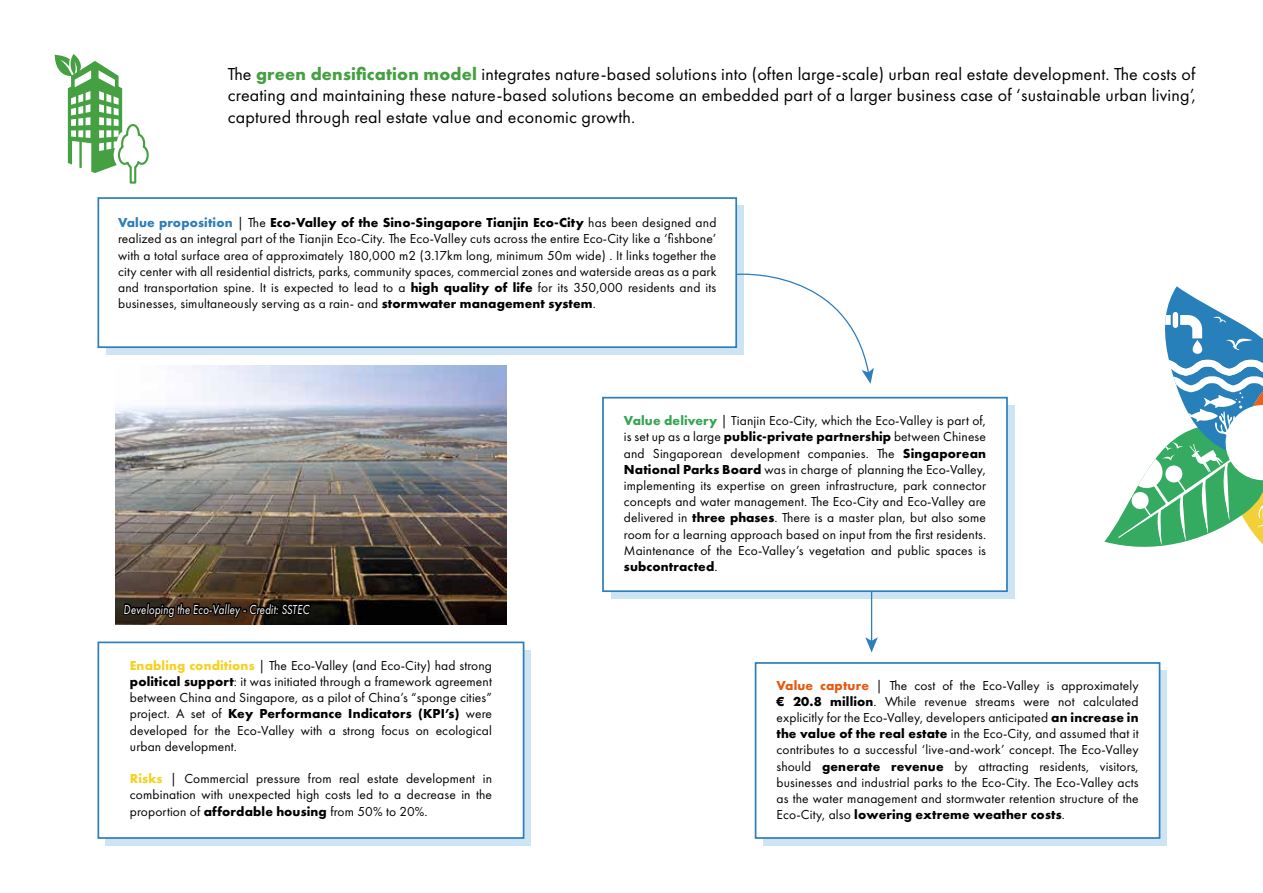
<style>
.page{position:relative;width:1263px;height:893px;background:#fff}
.page>*{position:absolute;margin:0;border:0;box-sizing:border-box;transform-origin:0 0}
.t1{font:18px/21.6px "Futura PT";letter-spacing:.01em;color:#000;text-align:justify}
.t2{font:13.5px/16.2px "Futura PT";letter-spacing:.01em;color:#000;text-align:justify}
.t3{font:italic 13.5px "Futura PT";letter-spacing:.02em;color:#fff;scale:.8 1}
.s1{font-weight:700;color:#45a041}
.s2{font-weight:700;color:#2d7ebb}
.s3{font-weight:700}
.s4{font-weight:700;color:#f6d11f}
.s5{font-weight:700;color:#35a452}
.s6{font-weight:700;color:#e6580f}
</style>
<div class="page">
<div style="left:106px;top:206px;width:638px;height:149px;background:#cde5f3"></div>
<div style="left:610px;top:405px;width:404px;height:194px;background:#cde5f3"></div>
<div style="left:763px;top:670px;width:404px;height:175px;background:#cde5f3"></div>
<div style="left:106px;top:650px;width:425px;height:195px;background:#cde5f3"></div>
<img style="left:115px;top:366px;width:392px;height:258px">
<svg style="left:122px;top:558px;width:191px;height:65px;background:#453525"></svg>
<div style="left:98px;top:198px;width:638px;height:149px;background:#fff"></div>
<div style="left:97px;top:197px;width:640px;height:151px;border:2px solid #2d7ebb"></div>
<div style="left:603px;top:398px;width:404px;height:193px;background:#fff"></div>
<div style="left:602px;top:397px;width:406px;height:195px;border:2px solid #2d7ebb"></div>
<div style="left:756px;top:663px;width:403px;height:175px;background:#fff"></div>
<div style="left:755px;top:662px;width:405px;height:177px;border:2px solid #2d7ebb"></div>
<div style="left:98px;top:642px;width:426px;height:196px;background:#fff"></div>
<div style="left:97px;top:641px;width:427px;height:198px;border:2px solid #2d7ebb"></div>
<svg style="left:736px;top:266px;width:138px;height:118px"></svg>
<hr style="left:871px;top:591px;width:1px;height:51px;background:#2d7ebb">
<svg style="left:865px;top:637px;width:13px;height:15px"></svg>
<svg style="left:54px;top:54px;width:95px;height:130px"></svg>
<svg style="left:1104px;top:286px;width:159px;height:261px"></svg>
<p class="t1" style="left:228px;top:63px;width:969px">The <span class="s1">green densification model</span> integrates nature-based solutions into (often large-scale) urban real estate development. The costs of creating and maintaining these nature-based solutions become an embedded part of a larger business case of ‘sustainable urban living’, captured through real estate value and economic growth.</p>
<p class="t2" style="left:118px;top:215px;width:600px"><span class="s2">Value proposition</span> | The <span class="s3">Eco-Valley of the Sino-Singapore Tianjin Eco-City</span> has been designed and realized as an integral part of the Tianjin Eco-City. The Eco-Valley cuts across the entire Eco-City like a ‘fishbone’ with a total surface area of approximately 180,000 m2 (3.17km long, minimum 50m wide) . It links together the city center with all residential districts, parks, community spaces, commercial zones and waterside areas as a park and transportation spine. It is expected to lead to a <span class="s3">high quality of life</span> for its 350,000 residents and its businesses, simultaneously serving as a rain- and <span class="s3">stormwater management system</span>.</p>
<p class="t3" style="left:124px;top:601px;width:234px">Developing the Eco-Valley - Credit: SSTEC</p>
<p class="t2" style="left:130px;top:657px;width:364px"><span class="s4">Enabling conditions</span> | The Eco-Valley (and Eco-City) had strong <span class="s3">political support</span>: it was initiated through a framework agreement between China and Singapore, as a pilot of China’s “sponge cities” project. A set of <span class="s3">Key Performance Indicators (KPI’s)</span> were developed for the Eco-Valley with a strong focus on ecological urban development.</p>
<p class="t2" style="left:130px;top:770px;width:364px"><span class="s4">Risks</span> | Commercial pressure from real estate development in combination with unexpected high costs led to a decrease in the proportion of <span class="s3">affordable housing</span> from 50% to 20%.</p>
<p class="t2" style="left:624px;top:413px;width:364px"><span class="s5">Value delivery</span> | Tianjin Eco-City, which the Eco-Valley is part of, is set up as a large <span class="s3">public-private partnership</span> between Chinese and Singaporean development companies. The <span class="s3">Singaporean National Parks Board</span> was in charge of planning the Eco-Valley, implementing its expertise on green infrastructure, park connector concepts and water management. The Eco-City and Eco-Valley are delivered in <span class="s3">three phases</span>. There is a master plan, but also some room for a learning approach based on input from the first residents.<br>Maintenance of the Eco-Valley’s vegetation and public spaces is <span class="s3">subcontracted</span>.</p>
<p class="t2" style="left:776px;top:677px;width:364px"><span class="s6">Value capture</span> | The cost of the Eco-Valley is approximately <span class="s3">€ 20.8 million</span>. While revenue streams were not calculated explicitly for the Eco-Valley, developers anticipated <span class="s3">an increase in the value of the real estate</span> in the Eco-City, and assumed that it contributes to a successful ‘live-and-work’ concept. The Eco-Valley should <span class="s3">generate revenue</span> by attracting residents, visitors, businesses and industrial parks to the Eco-City. The Eco-Valley acts as the water management and stormwater retention structure of the Eco-City, also <span class="s3">lowering extreme weather costs</span>.</p>
</div>
